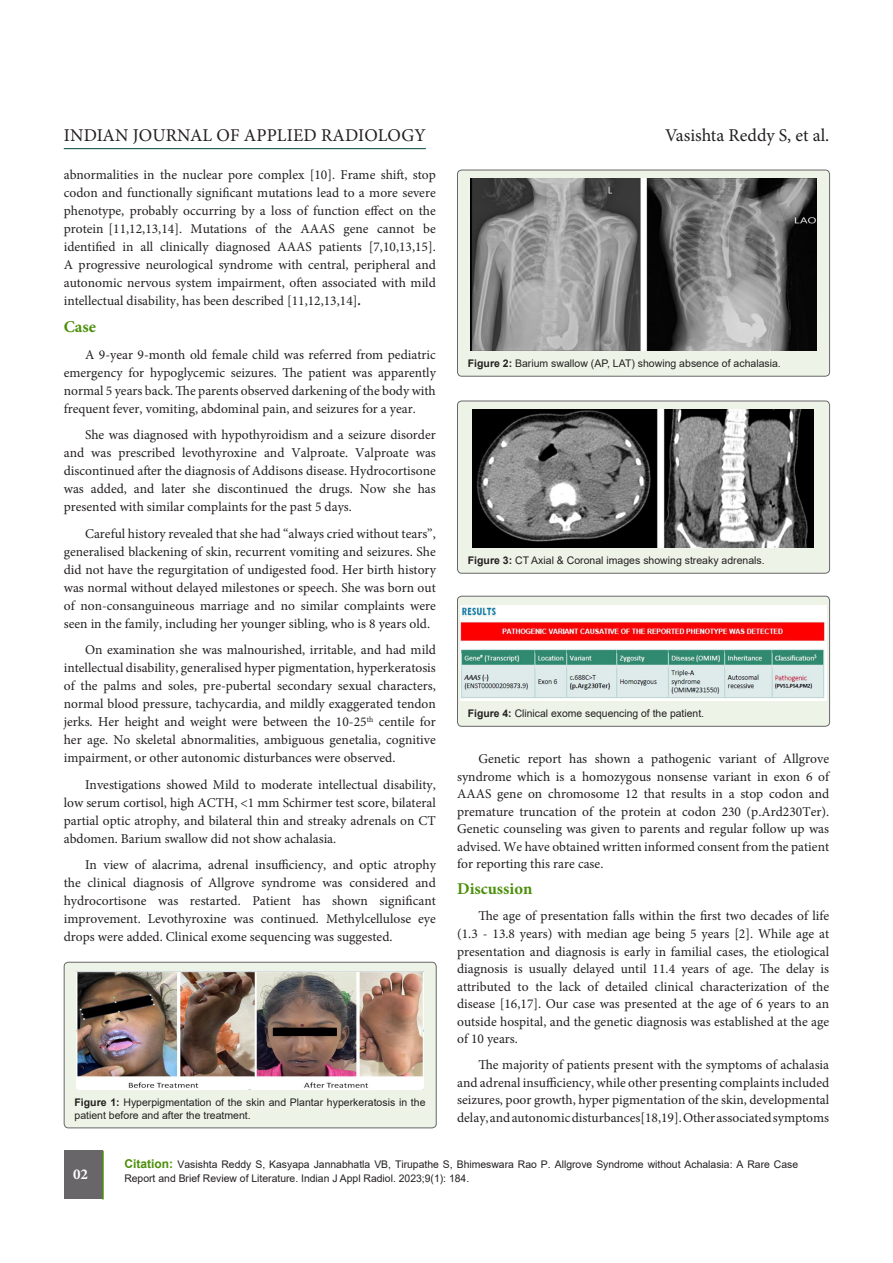
<style>
.page{position:relative;width:893px;height:1263px;background:#fff}
.page>*{position:absolute;margin:0;border:0;box-sizing:border-box;transform-origin:0 0}
.t1{font:18px "Minion Pro";letter-spacing:.005em;color:#231f20}
.subsideheadding{font:700 16.5px "Minion Pro";color:#4c8f0b}
.t2{font:700 15px "Minion Pro";color:#fff}
.t3{font:13.5px/18px "Minion Pro";color:#231f20;text-align:justify}
.t4{font:10.5px/12.6px "Arial";color:#231f20}
.s1{font-weight:700}
.s2{font-weight:700;font-size:12.15px;color:#4c8f0b}
</style>
<div class="page">
<hr style="left:64px;top:148px;width:362px;height:1px;background:#00443c">
<div style="left:64px;top:1151px;width:38px;height:48px;background:#686669"></div>
<hr style="left:102px;top:1151px;width:2px;height:48px;background:#4c8f0b">
<div style="left:457px;top:401px;width:373px;height:172px;background:#edf4e7;border-radius:4px"></div>
<img style="left:473px;top:410px;width:341px;height:137px">
<div style="left:457px;top:401px;width:373px;height:173px;border:1px solid #686669;border-radius:4px"></div>
<div style="left:457px;top:596px;width:373px;height:130px;background:#edf4e7;border-radius:4px"></div>
<img style="left:461px;top:605px;width:365px;height:95px">
<div style="left:457px;top:596px;width:373px;height:131px;border:1px solid #686669;border-radius:4px"></div>
<div style="left:64px;top:962px;width:372px;height:166px;background:#edf4e7;border-radius:4px"></div>
<img style="left:77px;top:971px;width:346px;height:118px">
<div style="left:64px;top:962px;width:373px;height:166px;border:1px solid #686669;border-radius:4px"></div>
<div style="left:457px;top:170px;width:373px;height:206px;background:#edf4e7;border-radius:4px"></div>
<img style="left:470px;top:179px;width:346px;height:171px">
<div style="left:457px;top:170px;width:373px;height:207px;border:1px solid #686669;border-radius:4px"></div>
<p class="t1" style="left:64px;top:123px;width:364px">INDIAN JOURNAL OF APPLIED RADIOLOGY</p>
<p class="t1" style="left:665px;top:123px;width:166px">Vasishta Reddy S, et al.</p>
<p class="t3" style="left:64px;top:166px;width:374px">abnormalities in the nuclear pore complex [10]. Frame shift, stop codon and functionally significant mutations lead to a more severe phenotype, probably occurring by a loss of function effect on the protein [11,12,13,14]. Mutations of the AAAS gene cannot be identified in all clinically diagnosed AAAS patients [7,10,13,15].<br>A progressive neurological syndrome with central, peripheral and autonomic nervous system impairment, often associated with mild intellectual disability, has been described [11,12,13,14]<span class="s1">.</span></p>
<p class="subsideheadding" style="left:64px;top:315px;width:34px">Case</p>
<p class="t3" style="left:64px;top:345px;width:374px;text-indent:21px">A 9-year 9-month old female child was referred from pediatric emergency for hypoglycemic seizures. The patient was apparently normal 5 years back. The parents observed darkening of the body with frequent fever, vomiting, abdominal pain, and seizures for a year.</p>
<p class="t3" style="left:64px;top:426px;width:374px;text-indent:21px">She was diagnosed with hypothyroidism and a seizure disorder and was prescribed levothyroxine and Valproate. Valproate was discontinued after the diagnosis of Addisons disease. Hydrocortisone was added, and later she discontinued the drugs. Now she has presented with similar complaints for the past 5 days.</p>
<p class="t3" style="left:64px;top:524px;width:374px;text-indent:21px">Careful history revealed that she had “always cried without tears”, generalised blackening of skin, recurrent vomiting and seizures. She did not have the regurgitation of undigested food. Her birth history was normal without delayed milestones or speech. She was born out of non-consanguineous marriage and no similar complaints were seen in the family, including her younger sibling, who is 8 years old.</p>
<p class="t3" style="left:64px;top:641px;width:374px;text-indent:21px">On examination she was malnourished, irritable, and had mild intellectual disability, generalised hyper pigmentation, hyperkeratosis of the palms and soles, pre-pubertal secondary sexual characters, normal blood pressure, tachycardia, and mildly exaggerated tendon jerks. Her height and weight were between the 10-25<sup>th</sup> centile for her age. No skeletal abnormalities, ambiguous genetalia, cognitive impairment, or other autonomic disturbances were observed.</p>
<p class="t3" style="left:64px;top:775px;width:374px;text-indent:21px">Investigations showed Mild to moderate intellectual disability, low serum cortisol, high ACTH, &lt;1 mm Schirmer test score, bilateral partial optic atrophy, and bilateral thin and streaky adrenals on CT abdomen. Barium swallow did not show achalasia.</p>
<p class="t3" style="left:64px;top:856px;width:374px;text-indent:21px">In view of alacrima, adrenal insufficiency, and optic atrophy the clinical diagnosis of Allgrove syndrome was considered and hydrocortisone was restarted. Patient has shown significant improvement. Levothyroxine was continued. Methylcellulose eye drops were added. Clinical exome sequencing was suggested.</p>
<p class="t4" style="left:75px;top:1096px;width:352px"><span class="s1">Figure 1:</span> Hyperpigmentation of the skin and Plantar hyperkeratosis in the patient before and after the treatment.</p>
<p class="t4" style="left:468px;top:357px;width:314px"><span class="s1">Figure 2:</span> Barium swallow (AP, LAT) showing absence of achalasia.</p>
<p class="t4" style="left:468px;top:554px;width:298px"><span class="s1">Figure 3:</span> CT Axial &amp; Coronal images showing streaky adrenals.</p>
<p class="t4" style="left:468px;top:707px;width:238px"><span class="s1">Figure 4:</span> Clinical exome sequencing of the patient.</p>
<p class="t3" style="left:457px;top:750px;width:374px;line-height:17.5px;text-indent:21px">Genetic report has shown a pathogenic variant of Allgrove syndrome which is a homozygous nonsense variant in exon 6 of AAAS gene on chromosome 12 that results in a stop codon and premature truncation of the protein at codon 230 (p.Ard230Ter).<br>Genetic counseling was given to parents and regular follow up was advised. We have obtained written informed consent from the patient for reporting this rare case.</p>
<p class="subsideheadding" style="left:457px;top:877px;width:77px">Discussion</p>
<p class="t3" style="left:457px;top:907px;width:374px;line-height:17.5px;text-indent:21px">The age of presentation falls within the first two decades of life (1.3 - 13.8 years) with median age being 5 years [2]. While age at presentation and diagnosis is early in familial cases, the etiological diagnosis is usually delayed until 11.4 years of age. The delay is attributed to the lack of detailed clinical characterization of the disease [16,17]. Our case was presented at the age of 6 years to an outside hospital, and the genetic diagnosis was established at the age of 10 years.</p>
<p class="t3" style="left:457px;top:1056px;width:374px;line-height:17.5px;text-indent:21px">The majority of patients present with the symptoms of achalasia and adrenal insufficiency, while other presenting complaints included seizures, poor growth, hyper pigmentation of the skin, developmental delay, and autonomic disturbances[18,19]. Other associated symptoms</p>
<p class="t4" style="left:124px;top:1158px;width:675px"><span class="s2">Citation:</span> Vasishta Reddy S, Kasyapa Jannabhatla VB, Tirupathe S, Bhimeswara Rao P. Allgrove Syndrome without Achalasia: A Rare Case</p>
<p class="t2" style="left:73px;top:1164px;width:16px">02</p>
<p class="t4" style="left:124px;top:1171px;width:346px">Report and Brief Review of Literature. Indian J Appl Radiol. 2023;9(1): 184.</p>
</div>
